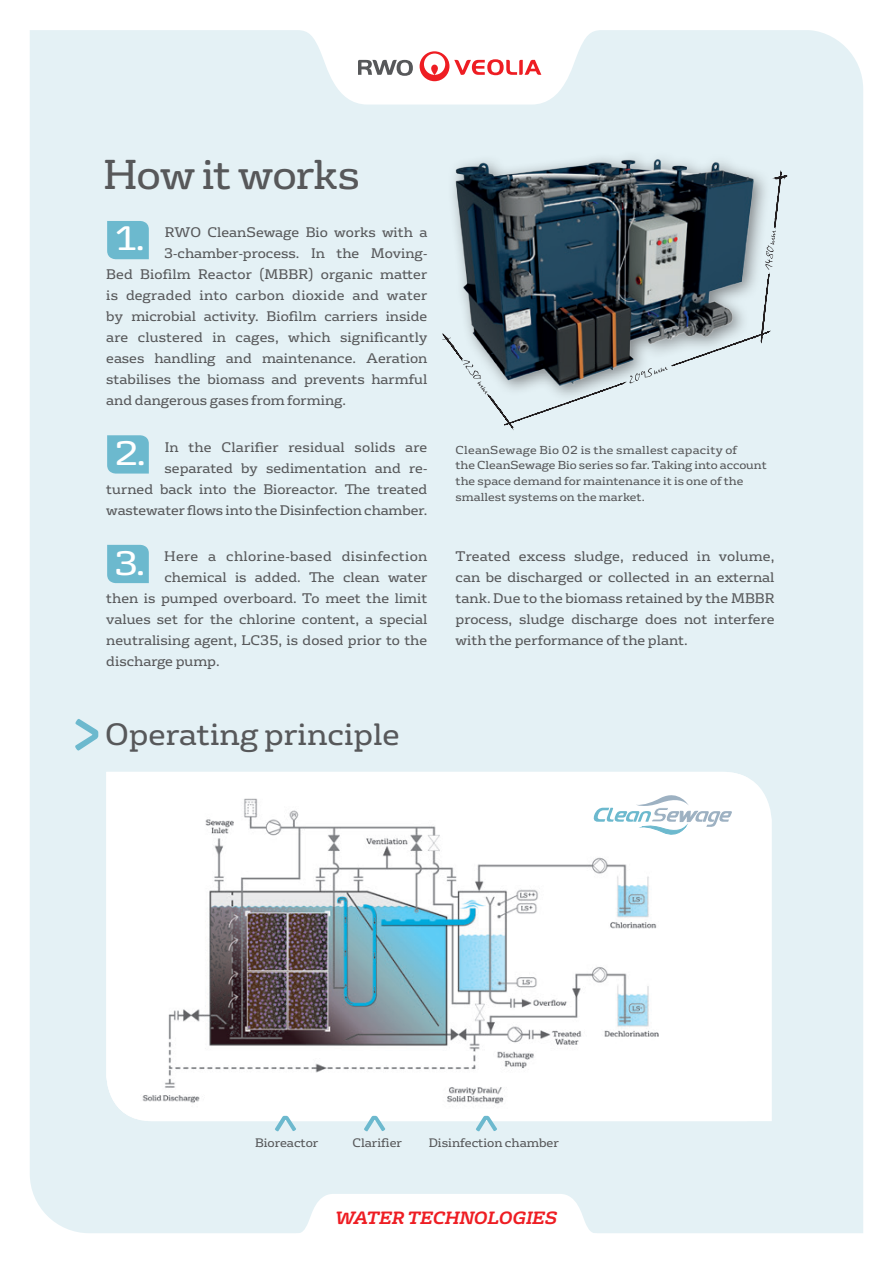
<style>
.page{position:relative;width:893px;height:1263px;background:#fff}
.page>*{position:absolute;margin:0;border:0;box-sizing:border-box;transform-origin:0 0}
.t1{font:40.5px "FS Rufus";letter-spacing:-.03em;color:#57585a}
.t2{font:33px "FS Rufus";color:#fff;scale:1.1 1}
.t3{font:30px "FS Rufus";color:#57585a}
.t4{font:italic 700 17.25px "FS Rufus";letter-spacing:-.01em;color:#ee1d23}
.t5{font:13.5px/20.9px "FS Rufus";color:#57585a;text-align:justify}
.t6{font:13.5px "FS Rufus";letter-spacing:.02em;color:#57585a}
.t7{font:13.5px "FS Rufus";letter-spacing:.025em;color:#57585a}
.t8{font:12px "FS Rufus";color:#57585a}
.t9{font:11.25px/15.8px "FS Rufus";color:#57585a}
</style>
<div class="page">
<div style="left:30px;top:105px;width:833px;height:1128px;background:#e4f1f5"></div>
<svg style="left:296px;top:1194px;width:301px;height:39px"></svg>
<svg style="left:30px;top:30px;width:833px;height:75px;fill:#e4f1f5"></svg>
<svg style="left:420px;top:51px;width:121px;height:30px"></svg>
<svg style="left:358px;top:60px;width:55px;height:16px"></svg>
<svg style="left:747px;top:772px;width:25px;height:349px"></svg>
<img style="left:106px;top:772px;width:641px;height:349px">
<svg style="left:75px;top:718px;width:23px;height:33px"></svg>
<svg style="left:476px;top:1116px;width:21px;height:16px"></svg>
<svg style="left:364px;top:1116px;width:21px;height:16px"></svg>
<svg style="left:275px;top:1116px;width:21px;height:16px"></svg>
<svg style="left:593px;top:789px;width:139px;height:50px"></svg>
<svg style="left:107px;top:435px;width:42px;height:39px"></svg>
<div style="left:107px;top:545px;width:42px;height:38px;background:#6cb9ce"></div>
<div style="left:107px;top:221px;width:42px;height:38px;background:#6cb9ce"></div>
<img style="left:421px;top:140px;width:357px;height:276px">
<svg style="left:442px;top:172px;width:344px;height:255px"></svg>
<h1 class="t1" style="left:103px;top:141px;width:258px">How it works</h1>
<h2 class="t2" style="left:114px;top:211px;width:30px">1.</h2>
<p class="t5" style="left:165px;top:221px;width:264px">RWO CleanSewage Bio works with a</p>
<p class="t5" style="left:164px;top:242px;width:265px">3-chamber-process. In the Moving-</p>
<p class="t5" style="left:106px;top:263px;width:323px">Bed Biofilm Reactor (MBBR) organic matter</p>
<p class="t6" style="left:106px;top:284px;width:323px">is degraded into carbon dioxide and water</p>
<p class="t5" style="left:106px;top:305px;width:323px">by microbial activity. Biofilm carriers inside</p>
<p class="t5" style="left:106px;top:326px;width:323px">are clustered in cages, which significantly</p>
<p class="t5" style="left:106px;top:347px;width:323px">eases handling and maintenance. Aeration</p>
<p class="t5" style="left:106px;top:368px;width:323px">stabilises the biomass and prevents harmful</p>
<p class="t5" style="left:106px;top:389px;width:241px">and dangerous gases from forming.</p>
<p class="t5" style="left:106px;top:436px;width:323px;text-align:right">In the Clarifier residual solids are separated by sedimentation and re-<br>turned back into the Bioreactor. The treated wastewater flows into the Disinfection chamber.</p>
<p class="t7" style="left:164px;top:545px;width:265px">Here a chlorine-based disinfection</p>
<p class="t5" style="left:164px;top:566px;width:264px">chemical is added. The clean water</p>
<p class="t5" style="left:106px;top:587px;width:323px">then is pumped overboard. To meet the limit</p>
<p class="t5" style="left:106px;top:608px;width:323px">values set for the chlorine content, a special</p>
<p class="t5" style="left:106px;top:629px;width:322px">neutralising agent, LC35, is dosed prior to the</p>
<p class="t5" style="left:106px;top:650px;width:115px">discharge pump.</p>
<h2 class="t2" style="left:114px;top:426px;width:30px">2.</h2>
<h2 class="t2" style="left:114px;top:536px;width:30px">3.</h2>
<h3 class="t3" style="left:105px;top:710px;width:296px">Operating principle</h3>
<p class="t9" style="left:456px;top:441px;width:313px">CleanSewage Bio 02 is the smallest capacity of<br>the CleanSewage Bio series so far. Taking into account the space demand for maintenance it is one of the smallest systems on the market.</p>
<p class="t5" style="left:456px;top:545px;width:320px">Treated excess sludge, reduced in volume, can be discharged or collected in an external tank. Due to the biomass retained by the MBBR process, sludge discharge does not interfere with the performance of the plant.</p>
<p class="t8" style="left:255px;top:1133px;width:65px">Bioreactor</p>
<p class="t8" style="left:352px;top:1133px;width:51px">Clarifier</p>
<p class="t8" style="left:429px;top:1133px;width:132px">Disinfection chamber</p>
<p class="t4" style="left:336px;top:1203px;width:223px">WATER TECHNOLOGIES</p>
</div>
